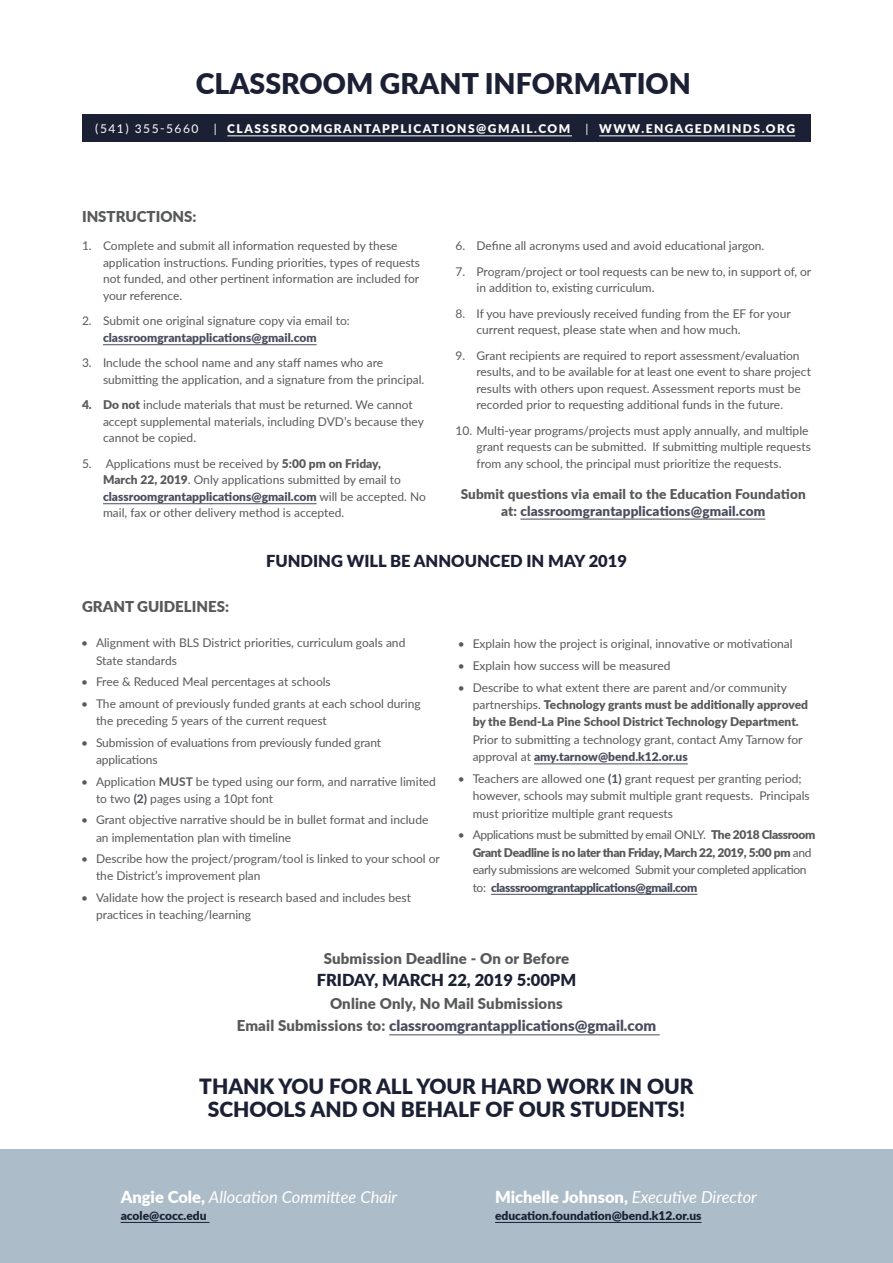
<style>
.page{position:relative;width:893px;height:1263px;background:#fff}
.page>*{position:absolute;margin:0;border:0;box-sizing:border-box;transform-origin:0 0}
.t1{font:900 28.5px "Lato";color:#1b2034}
.t2{font:900 21px/22.5px "Lato";color:#1b2034;text-align:center}
.t3{font:italic 16.5px "Lato";color:#fff}
.t4{font:900 16.5px "Lato";color:#1b2034}
.t5{font:900 15px/22.5px "Lato";color:#58595b;text-align:center}
.t6{font:900 13.5px/16.5px "Lato";letter-spacing:.01em;color:#58595b;text-align:center}
.t7{font:12px/16.5px "Lato";color:#58595b}
.t8{font:12px/17.4px "Lato";letter-spacing:-.03em;color:#58595b}
.t9{font:900 12px/17.4px "Lato";color:#58595b}
.t10{font:900 12px "Lato";letter-spacing:.125em;color:#fff}
.t11{font:900 12px "Lato";color:#1b2034}
.t12{font:900 12px "Lato";color:#494d5d}
.t13{font:12px "Lato";letter-spacing:.125em;color:#fff}
.s1{font-weight:400}
.s2{font-weight:900}
.s3{font-weight:900;color:#494d5d}
.s4{color:#494d5d}
.s5{font-weight:700}
.s6{font-weight:700;color:#494d5d}
.s7{font-weight:900;font-style:normal}
</style>
<div class="page">
<div style="left:82px;top:114px;width:729px;height:27px;background:#1b2034"></div>
<hr style="left:227px;top:136px;width:345px;height:1px;background:#fff">
<hr style="left:599px;top:136px;width:196px;height:1px;background:#fff">
<hr style="left:103px;top:344px;width:214px;height:1px;background:#494d5d">
<hr style="left:103px;top:503px;width:214px;height:1px;background:#494d5d">
<hr style="left:520px;top:519px;width:245px;height:1px;background:#494d5d">
<div style="left:0;top:1150px;width:893px;height:113px;background:#acbcc8"></div>
<hr style="left:121px;top:1222px;width:88px;height:1px;background:#1b2034">
<hr style="left:495px;top:1222px;width:206px;height:1px;background:#1b2034">
<hr style="left:534px;top:764px;width:154px;height:1px;background:#494d5d">
<hr style="left:491px;top:894px;width:206px;height:1px;background:#494d5d">
<hr style="left:389px;top:1034px;width:271px;height:1px;background:#494d5d">
<h1 class="t1" style="left:196px;top:62px;width:497px">CLASSROOM GRANT INFORMATION</h1>
<p class="t13" style="left:95px;top:120px;width:105px">(541) 355-5660</p>
<p class="t10" style="left:214px;top:120px;width:358px"><span class="s1">|</span> CLASSSROOMGRANTAPPLICATIONS@GMAIL.COM</p>
<p class="t10" style="left:585px;top:120px;width:211px"><span class="s1">|</span> WWW.ENGAGEDMINDS.ORG</p>
<p class="t5" style="left:82px;top:205px;width:116px">INSTRUCTIONS:</p>
<p class="t7" style="left:103px;top:237px;width:319px;text-indent:-21px">1. Complete and submit all information requested by these application instructions. Funding priorities, types of requests not funded, and other pertinent information are included for your reference.</p>
<p class="t7" style="left:82px;top:312px;width:269px">2. Submit one original signature copy via email to:</p>
<p class="t12" style="left:103px;top:329px;width:215px">classroomgrantapplications@gmail.com</p>
<p class="t7" style="left:103px;top:354px;width:323px;text-indent:-21px">3. Include the school name and any staff names who are submitting the application, and a signature from the principal.</p>
<p class="t7" style="left:103px;top:396px;width:322px;text-indent:-21px"><span class="s2">4. Do not</span> include materials that must be returned. We cannot accept supplemental materials, including DVD’s because they cannot be copied.</p>
<p class="t7" style="left:103px;top:455px;width:324px;text-indent:-21px">5. Applications must be received by <span class="s2">5:00 pm on Friday,<br>March 22, 2019</span>. Only applications submitted by email to <span class="s3">classroomgrantapplications@gmail.com</span> will be accepted. No mail, fax or other delivery method is accepted.</p>
<p class="t7" style="left:455px;top:237px;width:310px">6. Define all acronyms used and avoid educational jargon.</p>
<p class="t7" style="left:476px;top:263px;width:336px;text-indent:-21px">7. Program/project or tool requests can be new to, in support of, or in addition to, existing curriculum.</p>
<p class="t7" style="left:476px;top:305px;width:316px;text-indent:-21px">8. If you have previously received funding from the EF for your current request, please state when and how much.</p>
<p class="t7" style="left:476px;top:347px;width:336px;text-indent:-21px">9. Grant recipients are required to report assessment/evaluation results, and to be available for at least one event to share project results with others upon request. Assessment reports must be recorded prior to requesting additional funds in the future.</p>
<p class="t7" style="left:476px;top:422px;width:336px;text-indent:-21px">10. Multi-year programs/projects must apply annually, and multiple grant requests can be submitted. If submitting multiple requests from any school, the principal must prioritize the requests.</p>
<p class="t6" style="left:461px;top:486px;width:346px">Submit questions via email to the Education Foundation at: <span class="s4">classroomgrantapplications@gmail.com</span></p>
<p class="t5" style="left:82px;top:595px;width:148px">GRANT GUIDELINES:</p>
<h3 class="t4" style="left:266px;top:549px;width:362px">FUNDING WILL BE ANNOUNCED IN MAY 2019</h3>
<p class="t7" style="left:96px;top:634px;width:311px;line-height:17.1px;text-indent:-15px">• Alignment with BLS District priorities, curriculum goals and<br>State standards</p>
<p class="t7" style="left:81px;top:673px;width:251px">• Free &amp; Reduced Meal percentages at schools</p>
<p class="t7" style="left:96px;top:694px;width:326px;line-height:17.1px;text-indent:-15px">• The amount of previously funded grants at each school during the preceding 5 years of the current request</p>
<p class="t7" style="left:96px;top:733px;width:287px;line-height:17.1px;text-indent:-15px">• Submission of evaluations from previously funded grant applications</p>
<p class="t7" style="left:96px;top:772px;width:341px;line-height:17.1px;text-indent:-15px">• Application <span class="s5">MUST</span> be typed using our form, and narrative limited to two <span class="s6">(2)</span> pages using a 10pt font</p>
<p class="t7" style="left:96px;top:811px;width:334px;line-height:17.1px;text-indent:-15px">• Grant objective narrative should be in bullet format and include an implementation plan with timeline</p>
<p class="t7" style="left:96px;top:850px;width:345px;line-height:17.1px;text-indent:-15px">• Describe how the project/program/tool is linked to your school or the District’s improvement plan</p>
<p class="t7" style="left:96px;top:889px;width:317px;line-height:17.1px;text-indent:-15px">• Validate how the project is research based and includes best practices in teaching/learning</p>
<p class="t7" style="left:458px;top:635px;width:336px">• Explain how the project is original, innovative or motivational</p>
<p class="t7" style="left:458px;top:657px;width:214px">• Explain how success will be measured</p>
<p class="t9" style="left:473px;top:678px;width:337px;text-indent:-15px"><span class="s1">• Describe to what extent there are parent and/or community partnerships.</span> Technology grants must be additionally approved by the Bend-La Pine School District Technology Department.</p>
<p class="t7" style="left:473px;top:730px;width:331px;line-height:17.4px">Prior to submitting a technology grant, contact Amy Tarnow for approval at <span class="s3">amy.tarnow@bend.k12.or.us</span></p>
<p class="t7" style="left:473px;top:769px;width:339px;line-height:17.4px;text-indent:-15px">• Teachers are allowed one <span class="s6">(1)</span> grant request per granting period; however, schools may submit multiple grant requests. Principals must prioritize multiple grant requests</p>
<p class="t8" style="left:473px;top:826px;width:344px;text-indent:-15px">• Applications must be submitted by email ONLY. <span class="s2">The 2018 Classroom Grant Deadline is no later than Friday, March 22, 2019, 5:00 pm</span> and early submissions are welcomed Submit your completed application to: <span class="s3">classsroomgrantapplications@gmail.com</span></p>
<p class="t5" style="left:324px;top:946px;width:247px">Submission Deadline - On or Before</p>
<h3 class="t4" style="left:317px;top:968px;width:261px">FRIDAY, MARCH 22, 2019 5:00PM</h3>
<p class="t5" style="left:237px;top:991px;width:421px">Online Only, No Mail Submissions<br>Email Submissions to: <span class="s4">classroomgrantapplications@gmail.com</span></p>
<h2 class="t2" style="left:199px;top:1074px;width:496px">THANK YOU FOR ALL YOUR HARD WORK IN OUR<br>SCHOOLS AND ON BEHALF OF OUR STUDENTS!</h2>
<h3 class="t3" style="left:121px;top:1185px;width:278px"><span class="s7">Angie Cole,</span> Allocation Committee Chair</h3>
<p class="t11" style="left:121px;top:1206px;width:88px">acole@cocc.edu</p>
<h3 class="t3" style="left:495px;top:1185px;width:263px"><span class="s7">Michelle Johnson,</span> Executive Director</h3>
<p class="t11" style="left:495px;top:1206px;width:208px">education.foundation@bend.k12.or.us</p>
</div>
